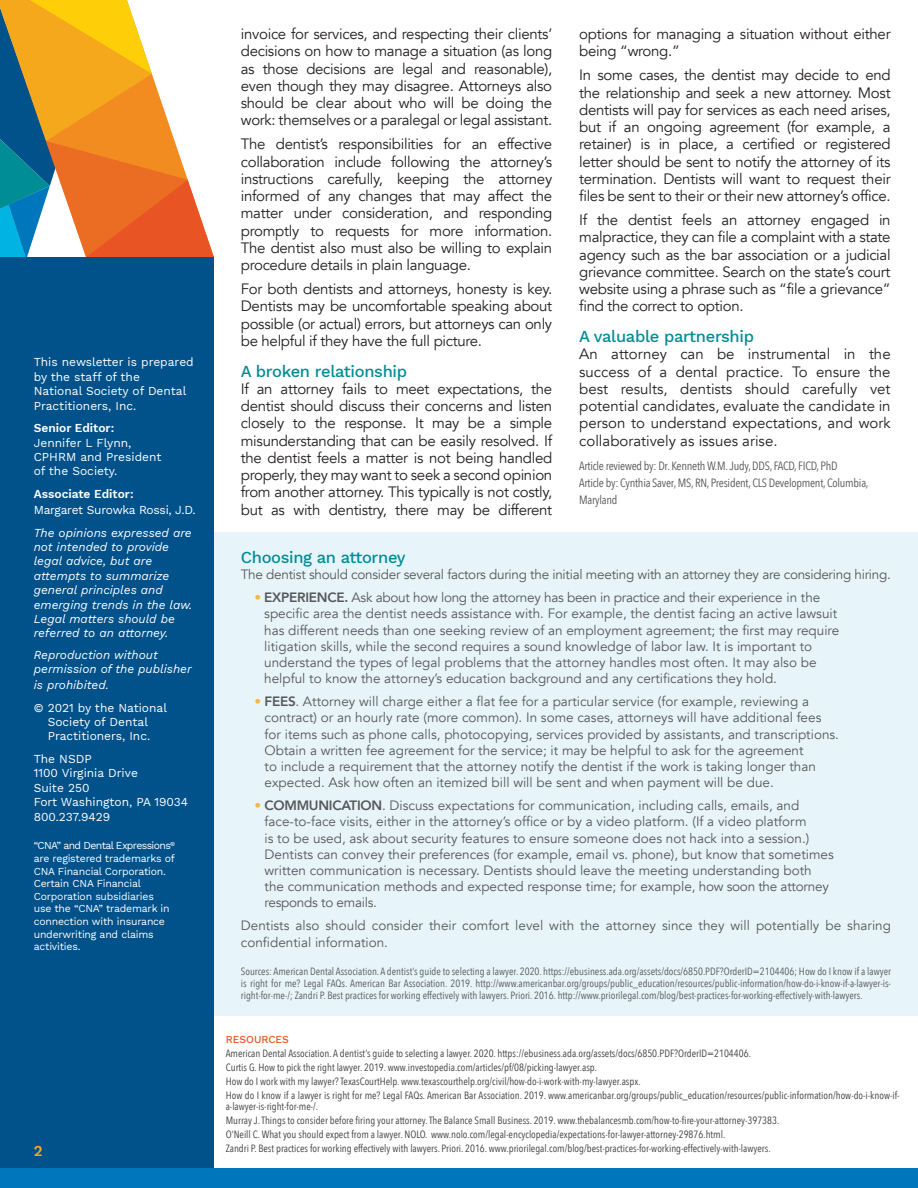
<style>
.page{position:relative;width:918px;height:1188px;background:#fff}
.page>*{position:absolute;margin:0;border:0;box-sizing:border-box;transform-origin:0 0}
.t1{font:500 16.5px "Work Sans";letter-spacing:-.02em;color:#008d96}
.t2{font:15px/17.2px "Avenir";letter-spacing:-.02em;color:#231f20;text-align:justify}
.t3{font:600 15px "Work Sans";color:#f5a81c}
.t4{font:13.5px/16.2px "Avenir";color:#57585a}
.t5{font:13.5px "Avenir";letter-spacing:-.02em;color:#57585a}
.t6{font:12px/14.4px "Work Sans";color:#fff}
.t7{font:italic 12px/14.4px "Work Sans";color:#fff}
.t8{font:12px/17.2px "Avenir Next Condensed";letter-spacing:-.02em;color:#57585a}
.t9{font:12px/16.2px "Work Sans";letter-spacing:-.025em;color:#fff}
.t10{font:10.5px/10.5px "Avenir Next Condensed";color:#3e3e3f}
.t11{font:10.5px/12px "Avenir Next Condensed";color:#57585a;text-align:justify}
.t12{font:10.5px/12.6px "Work Sans";letter-spacing:-.02em;color:#fff}
.t13{font:500 10.5px "Work Sans";color:#e95424}
.s1{font-weight:600}
.s2{color:#f8b74b}
.s3{font-weight:800}
</style>
<div class="page">
<div style="left:214px;top:532px;width:704px;height:484px;background:#e7f5fb"></div>
<div style="left:0;top:257px;width:214px;height:926px;background:#01518a"></div>
<div style="left:0;top:1168px;width:918px;height:20px;background:#0077bd"></div>
<svg style="left:0;top:0;width:214px;height:257px"></svg>
<p class="t6" style="left:34px;top:355px;width:162px">This newsletter is prepared by the staff of the<br>National Society of Dental<br>Practitioners, Inc.</p>
<p class="t6" style="left:34px;top:420px;width:129px"><span class="s1">Senior Editor:<br></span>Jennifer L Flynn,<br>CPHRM and President of the Society.</p>
<p class="t9" style="left:34px;top:485px;width:163px"><span class="s1">Associate Editor:<br></span>Margaret Surowka Rossi, J.D.</p>
<p class="t7" style="left:34px;top:525px;width:160px">The opinions expressed are not intended to provide legal advice, but are attempts to summarize general principles and emerging trends in the law.<br>Legal matters should be referred to an attorney.</p>
<p class="t7" style="left:34px;top:646px;width:159px">Reproduction without permission of the publisher</p>
<p class="t7" style="left:34px;top:677px;width:77px">is prohibited.</p>
<p class="t6" style="left:34px;top:700px;width:135px;text-align:center">© 2021 by the National<br>Society of Dental<br>Practitioners, Inc.</p>
<p class="t6" style="left:34px;top:751px;width:59px">The NSDP</p>
<p class="t6" style="left:34px;top:766px;width:106px">1100 Virginia Drive</p>
<p class="t6" style="left:34px;top:780px;width:57px">Suite 250</p>
<p class="t6" style="left:34px;top:794px;width:156px">Fort Washington, PA 19034</p>
<p class="t6" style="left:34px;top:809px;width:78px">800.237.9429</p>
<p class="t12" style="left:34px;top:839px;width:143px">“CNA” and Dental Expressions<sup>® </sup>are registered trademarks of<br>CNA Financial Corporation.<br>Certain CNA Financial<br>Corporation subsidiaries<br>use the “CNA” trademark in connection with insurance underwriting and claims activities.</p>
<p class="t3" style="left:34px;top:1140px;width:10px">2</p>
<p class="t2" style="left:241px;top:25px;width:313px">invoice for services, and respecting their clients’ decisions on how to manage a situation (as long as those decisions are legal and reasonable), even though they may disagree. Attorneys also should be clear about who will be doing the work: themselves or a paralegal or legal assistant.</p>
<p class="t2" style="left:241px;top:136px;width:313px">The dentist’s responsibilities for an effective collaboration include following the attorney’s instructions carefully, keeping the attorney informed of any changes that may affect the matter under consideration, and responding promptly to requests for more information.<br>The dentist also must also be willing to explain procedure details in plain language.</p>
<p class="t2" style="left:241px;top:280px;width:313px">For both dentists and attorneys, honesty is key.<br>Dentists may be uncomfortable speaking about possible (or actual) errors, but attorneys can only be helpful if they have the full picture.</p>
<p class="t1" style="left:241px;top:358px;width:168px">A broken relationship</p>
<p class="t2" style="left:241px;top:380px;width:313px">If an attorney fails to meet expectations, the dentist should discuss their concerns and listen closely to the response. It may be a simple misunderstanding that can be easily resolved. If the dentist feels a matter is not being handled properly, they may want to seek a second opinion from another attorney. This typically is not costly, but as with dentistry, there may be different</p>
<p class="t2" style="left:579px;top:25px;width:313px">options for managing a situation without either being “wrong.”</p>
<p class="t2" style="left:579px;top:67px;width:313px">In some cases, the dentist may decide to end the relationship and seek a new attorney. Most dentists will pay for services as each need arises, but if an ongoing agreement (for example, a retainer) is in place, a certified or registered letter should be sent to notify the attorney of its termination. Dentists will want to request their files be sent to their or their new attorney’s office.</p>
<p class="t2" style="left:579px;top:211px;width:313px">If the dentist feels an attorney engaged in malpractice, they can file a complaint with a state agency such as the bar association or a judicial grievance committee. Search on the state’s court website using a phrase such as “file a grievance” find the correct to option.</p>
<p class="t1" style="left:579px;top:324px;width:176px">A valuable partnership</p>
<p class="t2" style="left:579px;top:346px;width:313px">An attorney can be instrumental in the success of a dental practice. To ensure the best results, dentists should carefully vet potential candidates, evaluate the candidate in person to understand expectations, and work collaboratively as issues arise.</p>
<p class="t8" style="left:579px;top:456px;width:260px">Article reviewed by: Dr. Kenneth W.M. Judy, DDS, FACD, FICD, PhD</p>
<p class="t8" style="left:579px;top:473px;width:291px">Article by: Cynthia Saver, MS, RN, President, CLS Development, Columbia,<br>Maryland</p>
<p class="t1" style="left:241px;top:545px;width:166px">Choosing an attorney</p>
<p class="t5" style="left:241px;top:567px;width:652px">The dentist should consider several factors during the initial meeting with an attorney they are considering hiring.</p>
<p class="t4" style="left:264px;top:590px;width:577px;text-indent:-10px"><span class="s2">•</span> <span class="s3">EXPERIENCE.</span> Ask about how long the attorney has been in practice and their experience in the specific area the dentist needs assistance with. For example, the dentist facing an active lawsuit has different needs than one seeking review of an employment agreement; the first may require litigation skills, while the second requires a sound knowledge of labor law. It is important to understand the types of legal problems that the attorney handles most often. It may also be helpful to know the attorney’s education background and any certifications they hold.</p>
<p class="t4" style="left:265px;top:694px;width:576px;text-indent:-10px"><span class="s2">•</span> <span class="s3">FEES</span>. Attorney will charge either a flat fee for a particular service (for example, reviewing a contract) or an hourly rate (more common). In some cases, attorneys will have additional fees for items such as phone calls, photocopying, services provided by assistants, and transcriptions.<br>Obtain a written fee agreement for the service; it may be helpful to ask for the agreement<br>to include a requirement that the attorney notify the dentist if the work is taking longer than expected. Ask how often an itemized bill will be sent and when payment will be due.</p>
<p class="t4" style="left:265px;top:798px;width:571px;text-indent:-10px"><span class="s2">•</span> <span class="s3">COMMUNICATION</span>. Discuss expectations for communication, including calls, emails, and face-to-face visits, either in the attorney’s office or by a video platform. (If a video platform<br>is to be used, ask about security features to ensure someone does not hack into a session.)<br>Dentists can convey their preferences (for example, email vs. phone), but know that sometimes written communication is necessary. Dentists should leave the meeting understanding both the communication methods and expected response time; for example, how soon the attorney responds to emails.</p>
<p class="t4" style="left:241px;top:918px;width:652px">Dentists also should consider their comfort level with the attorney since they will potentially be sharing confidential information.</p>
<p class="t11" style="left:241px;top:965px;width:652px">Sources: American Dental Association. A dentist’s guide to selecting a lawyer. 2020. https://ebusiness.ada.org/assets/docs/6850.PDF?OrderID=2104406; How do I know if a lawyer is right for me? Legal FAQs. American Bar Association. 2019. http://www.americanbar.org/groups/public_education/resources/public-information/how-do-i-know-if-a-lawyer-is&shy;right-for-me-/; Zandri P. Best practices for working effectively with lawyers. Priori. 2016. http://www.priorilegal.com/blog/best-practices-for-working-effectively-with-lawyers.</p>
<p class="t13" style="left:226px;top:1032px;width:65px">RESOURCES</p>
<p class="t10" style="left:226px;top:1048px;width:527px">American Dental Association. A dentist’s guide to selecting a lawyer. 2020. https://ebusiness.ada.org/assets/docs/6850.PDF?OrderID=2104406.</p>
<p class="t10" style="left:226px;top:1062px;width:373px">Curtis G. How to pick the right lawyer. 2019. www.investopedia.com/articles/pf/08/picking-lawyer.asp.</p>
<p class="t10" style="left:226px;top:1076px;width:416px">How do I work with my lawyer? TexasCourtHelp. www.texascourthelp.org/civil/how-do-i-work-with-my-lawyer.aspx.</p>
<p class="t10" style="left:226px;top:1090px;width:675px">How do I know if a lawyer is right for me? Legal FAQs. American Bar Association. 2019. www.americanbar.org/groups/public_education/resources/public-information/how-do-i-know-if&shy;a-lawyer-is-right-for-me-/.</p>
<p class="t10" style="left:226px;top:1114px;width:555px">Murray J. Things to consider before firing your attorney. The Balance Small Business. 2019. www.thebalancesmb.com/how-to-fire-your-attorney-397383.</p>
<p class="t10" style="left:226px;top:1128px;width:501px">O’Neill C. What you should expect from a lawyer. NOLO. www.nolo.com/legal-encyclopedia/expectations-for-lawyer-attorney-29876.html.</p>
<p class="t10" style="left:226px;top:1142px;width:546px">Zandri P. Best practices for working effectively with lawyers. Priori. 2016. www.priorilegal.com/blog/best-practices-for-working-effectively-with-lawyers.</p>
</div>
